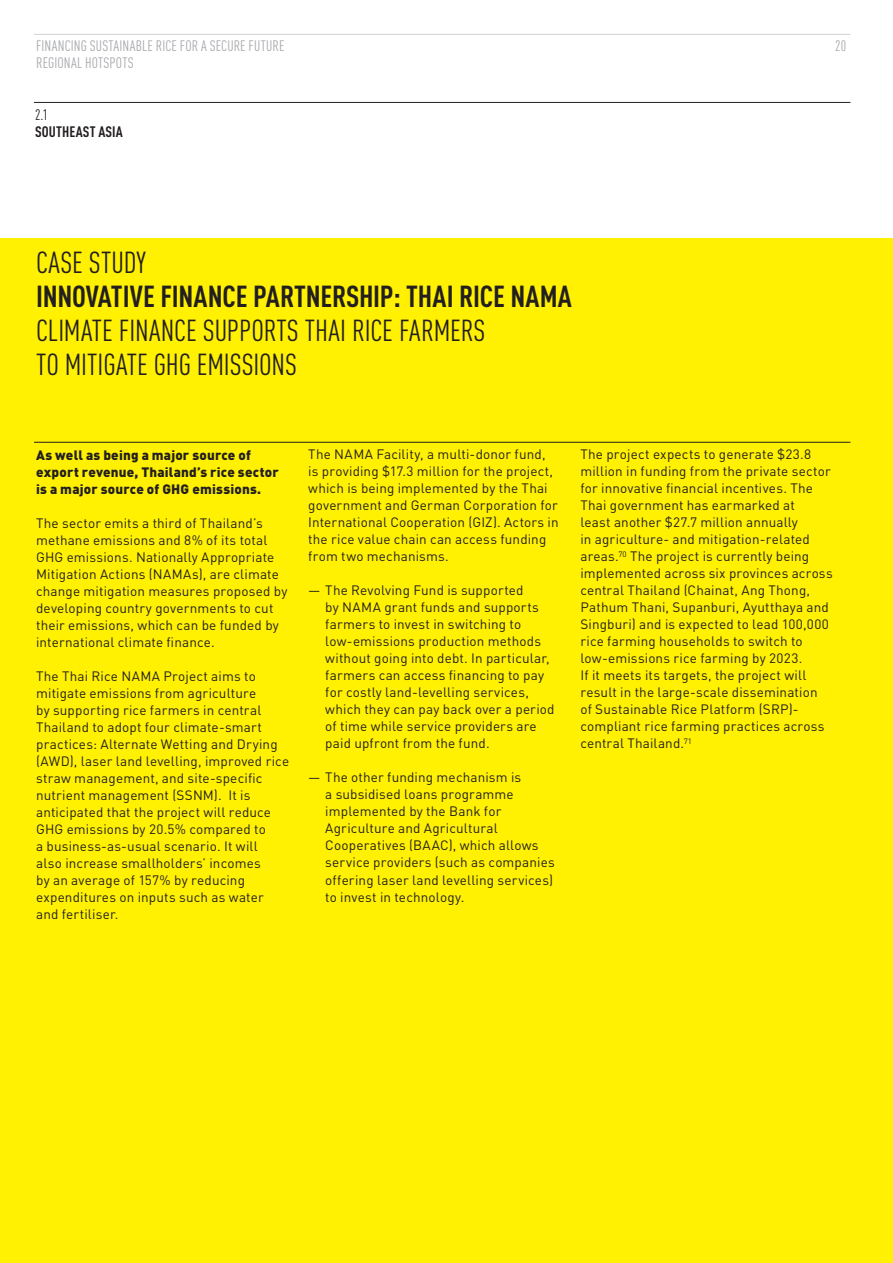
<style>
.page{position:relative;width:893px;height:1263px;background:#fff}
.page>*{position:absolute;margin:0;border:0;box-sizing:border-box;transform-origin:0 0}
._4mm{font:condensed 30px/34px "DIN Pro";letter-spacing:-.005em;color:#231f20}
._4mm-2{font:700 condensed 30px "DIN Pro";letter-spacing:-.005em;color:#231f20}
._4mm-3{font:condensed 15px "DIN Pro";letter-spacing:.005em;color:#a8a9ad}
._8mm{font:condensed 15px "DIN Pro";letter-spacing:.01em;color:#a8a9ad}
._4mm-4{font:700 condensed 15px "DIN Pro";letter-spacing:.01em;color:#231f20}
._4mm-5{font:condensed 15px "DIN Pro";color:#231f20}
._4mm-6{font:13.5px/17px "DIN";letter-spacing:.01em;color:#231f20}
._4mm___4mm{font:13.5px/17px "DIN";letter-spacing:.01em;color:#231f20}
._4mm-7{font:900 13.5px/17px "DIN";letter-spacing:.015em;color:#231f20}
</style>
<div class="page">
<div style="left:0;top:238px;width:893px;height:1025px;background:#fff101"></div>
<hr style="left:34px;top:442px;width:816px;height:1px;background:#231f20">
<hr style="left:34px;top:34px;width:816px;height:1px;background:#d1d2d4">
<hr style="left:34px;top:102px;width:816px;height:1px;background:#231f20">
<p class="_4mm-3" style="left:36px;top:35px;width:250px">FINANCING SUSTAINABLE RICE FOR A SECURE FUTURE</p>
<p class="_4mm-3" style="left:835px;top:35px;width:12px">20</p>
<p class="_8mm" style="left:36px;top:52px;width:99px">REGIONAL HOTSPOTS</p>
<p class="_4mm-5" style="left:35px;top:103px;width:15px">2.1</p>
<p class="_4mm-4" style="left:35px;top:120px;width:89px">SOUTHEAST ASIA</p>
<p class="_4mm" style="left:36px;top:243px;width:111px">CASE STUDY</p>
<p class="_4mm-2" style="left:36px;top:274px;width:537px">INNOVATIVE FINANCE PARTNERSHIP: THAI RICE NAMA</p>
<p class="_4mm" style="left:36px;top:311px;width:451px">CLIMATE FINANCE SUPPORTS THAI RICE FARMERS<br>TO MITIGATE GHG EMISSIONS</p>
<p class="_4mm-7" style="left:36px;top:445px;width:244px">As well as being a major source of export revenue, Thailand’s rice sector is a major source of GHG emissions.</p>
<p class="_4mm-6" style="left:36px;top:514px;width:253px">The sector emits a third of Thailand’s methane emissions and 8% of its total GHG emissions. Nationally Appropriate Mitigation Actions (NAMAs), are climate change mitigation measures proposed by developing country governments to cut their emissions, which can be funded by international climate finance.</p>
<p class="_4mm-6" style="left:36px;top:667px;width:254px">The Thai Rice NAMA Project aims to mitigate emissions from agriculture<br>by supporting rice farmers in central Thailand to adopt four climate-smart practices: Alternate Wetting and Drying (AWD), laser land levelling, improved rice straw management, and site-specific nutrient management (SSNM). It is anticipated that the project will reduce GHG emissions by 20.5% compared to<br>a business-as-usual scenario. It will<br>also increase smallholders’ incomes<br>by an average of 157% by reducing expenditures on inputs such as water and fertiliser.</p>
<p class="_4mm-6" style="left:308px;top:446px;width:252px">The NAMA Facility, a multi-donor fund, is providing $17.3 million for the project, which is being implemented by the Thai government and German Corporation for International Cooperation (GIZ). Actors in the rice value chain can access funding from two mechanisms.</p>
<p class="_4mm___4mm" style="left:325px;top:582px;width:231px;text-indent:-17px">— The Revolving Fund is supported<br>by NAMA grant funds and supports farmers to invest in switching to low-emissions production methods without going into debt. In particular, farmers can access financing to pay for costly land-levelling services, which they can pay back over a period of time while service providers are paid upfront from the fund.</p>
<p class="_4mm___4mm" style="left:325px;top:769px;width:231px;text-indent:-17px">— The other funding mechanism is<br>a subsidised loans programme implemented by the Bank for<br>Agriculture and Agricultural<br>Cooperatives (BAAC), which allows service providers (such as companies offering laser land levelling services) to invest in technology.</p>
<p class="_4mm-6" style="left:580px;top:446px;width:254px">The project expects to generate $23.8 million in funding from the private sector for innovative financial incentives. The Thai government has earmarked at<br>least another $27.7 million annually<br>in agriculture- and mitigation-related areas.<sup>70</sup> The project is currently being implemented across six provinces across central Thailand (Chainat, Ang Thong, Pathum Thani, Supanburi, Ayutthaya and Singburi) and is expected to lead 100,000 rice farming households to switch to low-emissions rice farming by 2023.<br>If it meets its targets, the project will result in the large-scale dissemination<br>of Sustainable Rice Platform (SRP)- compliant rice farming practices across central Thailand.<sup>71</sup></p>
</div>
